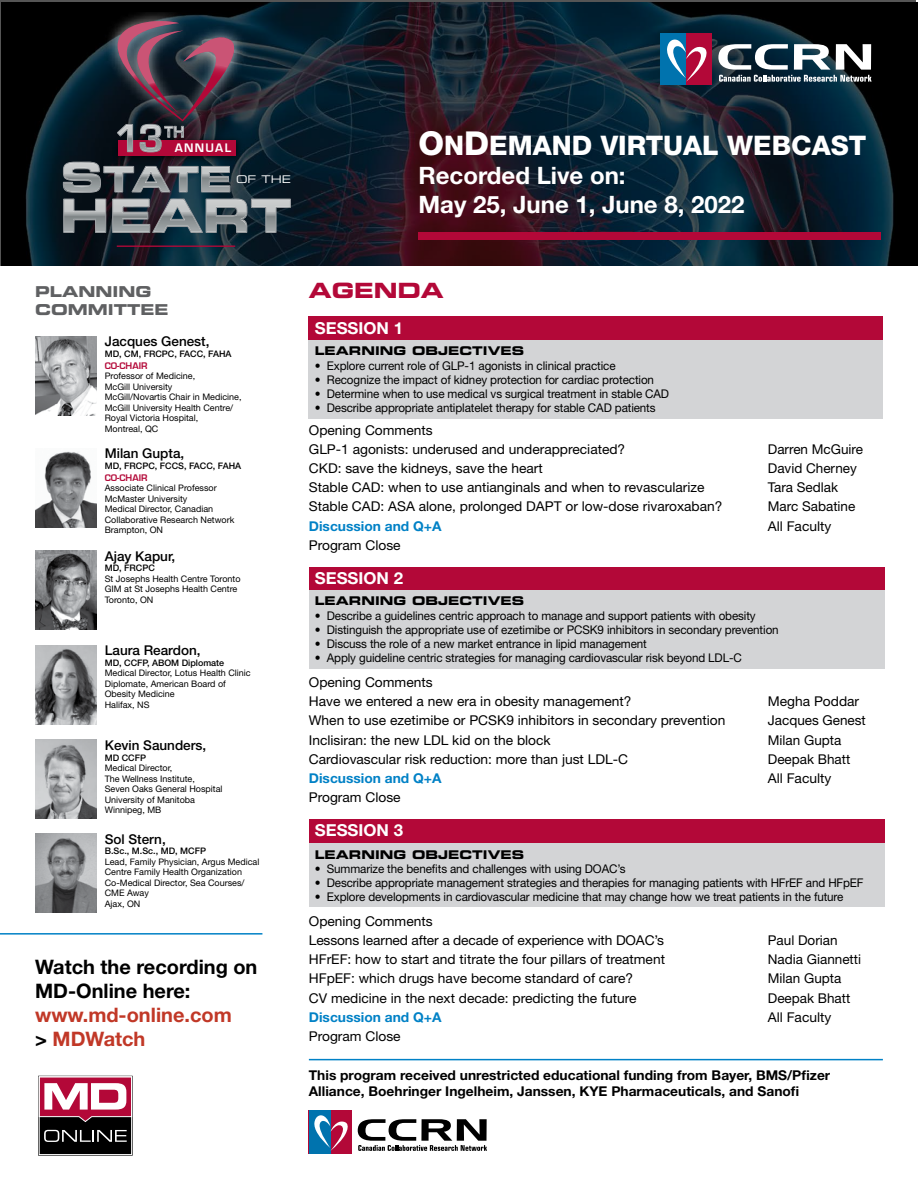
<style>
.page{position:relative;width:918px;height:1188px;background:#fff}
.page>*{position:absolute;margin:0;border:0;box-sizing:border-box;transform-origin:0 0}
.t1{font:800 27px "Helvetica Neue LT Std";color:#fff}
.t2{font:700 24px/28.8px "Helvetica Neue LT Std";color:#fff}
.t3{font:21px "Eurostile Bold Extended Two";color:#b30838}
.t4{font:700 19.95px/24px "Helvetica Neue LT Std";color:#000}
.t5{font:700 19.95px/24px "Helvetica Neue LT Std";color:#c13827}
.t6{font:700 16.5px "Helvetica Neue LT Std";color:#fff}
.t7{font:15px/18px "Eurostile Bold Extended Two";color:#5f6062}
.t8{font:13.5px/19.2px "Helvetica Neue LT Std";color:#000}
.t9{font:700 13.5px/16.2px "Helvetica Neue LT Std";color:#000}
.t10{font:500 13.5px "Helvetica Neue LT Std";color:#000}
.t11{font:700 13.5px "Helvetica Neue LT Std";color:#0081c6}
.t12{font:700 12.75px "Eurostile";letter-spacing:.1em;color:#fff}
.t13{font:12px "Helvetica Neue LT Std";letter-spacing:-.01em;color:#000}
.t14{font:12px "Eurostile Bold Extended Two";color:#000}
.t15{font:10.5px "Eurostile LT Std Ex 2";color:#fff}
.t16{font:700 9.9px "Eurostile";color:#b30838}
.t17{font:9px/10.5px "Helvetica Neue LT Std";color:#000}
.t18{font:500 9px "Helvetica Neue LT Std";color:#000}
.s1{font-size:33px}
.s2{color:#000}
</style>
<div class="page">
<svg style="left:0;top:0;width:916px;height:266px;background:#121b28"></svg>
<div style="left:418px;top:232px;width:463px;height:8px;background:#b30838"></div>
<img style="left:110px;top:153px;width:136px;height:8px">
<div style="left:118px;top:140px;width:118px;height:16px;background:#b30838"></div>
<img style="left:100px;top:13px;width:152px;height:126px">
<hr style="left:117px;top:246px;width:118px;height:1px;background:#b30838">
<svg style="left:63px;top:161px;width:228px;height:73px;background:#545f66"></svg>
<svg style="left:55px;top:15px;width:191px;height:138px;background:#332937"></svg>
<div style="left:661px;top:34px;width:51px;height:51px;background:#b30838"></div>
<div style="left:661px;top:34px;width:25px;height:51px;background:#0073ae"></div>
<svg style="left:667px;top:39px;width:40px;height:43px"></svg>
<svg style="left:718px;top:44px;width:154px;height:38px"></svg>
<img style="left:35px;top:451px;width:62px;height:77px">
<img style="left:35px;top:336px;width:62px;height:79px">
<div style="left:309px;top:1110px;width:43px;height:43px;background:#b30838"></div>
<div style="left:309px;top:1110px;width:21px;height:43px;background:#0073ae"></div>
<svg style="left:314px;top:1114px;width:34px;height:37px"></svg>
<svg style="left:358px;top:1119px;width:129px;height:32px"></svg>
<hr style="left:309px;top:1059px;width:574px;height:1px;background:#0081c6">
<hr style="left:0;top:933px;width:262px;height:2px;background:#0081c6">
<img style="left:35px;top:645px;width:62px;height:79px">
<img style="left:35px;top:834px;width:62px;height:79px">
<img style="left:35px;top:551px;width:61px;height:79px">
<div style="left:309px;top:568px;width:576px;height:22px;background:#b30838"></div>
<div style="left:309px;top:590px;width:576px;height:78px;background:#d3d4d6"></div>
<div style="left:309px;top:819px;width:576px;height:24px;background:#b30838"></div>
<div style="left:309px;top:843px;width:576px;height:64px;background:#d3d4d6"></div>
<div style="left:309px;top:317px;width:574px;height:23px;background:#b30838"></div>
<div style="left:309px;top:340px;width:574px;height:78px;background:#d3d4d6"></div>
<img style="left:35px;top:739px;width:62px;height:79px">
<svg style="left:38px;top:1076px;width:95px;height:80px"></svg>
<div style="left:39px;top:1076px;width:93px;height:79px;border:1px solid #fff"></div>
<p class="t12" style="left:175px;top:141px;width:58px">ANNUAL</p>
<p class="t15" style="left:236px;top:172px;width:56px">OF THE</p>
<h1 class="t1" style="left:418px;top:130px;width:449px"><span class="s1">O</span>N<span class="s1">D</span>EMAND VIRTUAL WEBCAST</h1>
<h2 class="t2" style="left:418px;top:161px;width:327px">Recorded Live on:<br>May 25, June 1, June 8, 2022</h2>
<p class="t7" style="left:35px;top:282px;width:135px">PLANNING<br>COMMITTEE</p>
<h3 class="t3" style="left:309px;top:275px;width:136px">AGENDA</h3>
<p class="t6" style="left:315px;top:318px;width:90px">SESSION 1</p>
<p class="t14" style="left:315px;top:343px;width:59px">LEARNING</p>
<p class="t14" style="left:412px;top:343px;width:47px">OBJECTI</p>
<p class="t14" style="left:488px;top:343px;width:38px">VES</p>
<p class="t13" style="left:315px;top:358px;width:302px">• Explore current role of GLP-1 agonists in clinical practice</p>
<p class="t13" style="left:315px;top:373px;width:341px">• Recognize the impact of kidney protection for cardiac protection</p>
<p class="t13" style="left:315px;top:387px;width:356px">• Determine when to use medical vs surgical treatment in stable CAD</p>
<p class="t13" style="left:315px;top:401px;width:342px">• Describe appropriate antiplatelet therapy for stable CAD patients</p>
<p class="t8" style="left:309px;top:420px;width:318px">Opening Comments<br>GLP-1 agonists: underused and underappreciated?</p>
<p class="t10" style="left:105px;top:333px;width:106px">Jacques Genest,</p>
<p class="t18" style="left:105px;top:348px;width:128px">MD, CM, FRCPC, FACC, FAHA</p>
<p class="t16" style="left:105px;top:360px;width:44px">CO-CHAIR</p>
<p class="t17" style="left:105px;top:371px;width:138px">Professor of Medicine,<br>McGill University<br>McGill/Novartis Chair in Medicine,<br>McGill University Health Centre/<br>Royal Victoria Hospital,<br>Montreal, QC</p>
<p class="t8" style="left:768px;top:439px;width:97px">Darren McGuire</p>
<p class="t10" style="left:105px;top:445px;width:81px">Milan Gupta,</p>
<p class="t18" style="left:105px;top:460px;width:138px">MD, FRCPC, FCCS, FACC, FAHA</p>
<p class="t16" style="left:105px;top:472px;width:44px">CO-CHAIR</p>
<p class="t17" style="left:105px;top:483px;width:131px">Associate Clinical Professor<br>McMaster University<br>Medical Director, Canadian<br>Collaborative Research Network<br>Brampton, ON</p>
<p class="t8" style="left:309px;top:458px;width:235px">CKD: save the kidneys, save the heart</p>
<p class="t8" style="left:768px;top:458px;width:91px">David Cherney</p>
<p class="t8" style="left:309px;top:478px;width:397px">Stable CAD: when to use antianginals and when to revascularize</p>
<p class="t8" style="left:768px;top:478px;width:72px">Tara Sedlak</p>
<p class="t8" style="left:309px;top:497px;width:415px">Stable CAD: ASA alone, prolonged DAPT or low-dose rivaroxaban?</p>
<p class="t8" style="left:768px;top:497px;width:89px">Marc Sabatine</p>
<p class="t11" style="left:309px;top:517px;width:134px">Discussion and Q+A</p>
<p class="t8" style="left:768px;top:516px;width:65px">All Faculty</p>
<p class="t8" style="left:309px;top:535px;width:93px">Program Close</p>
<p class="t10" style="left:105px;top:548px;width:72px">Ajay Kapur,</p>
<p class="t18" style="left:105px;top:563px;width:52px">MD, FRCPC</p>
<p class="t17" style="left:105px;top:573px;width:137px">St Josephs Health Centre Toronto<br>GIM at St Josephs Health Centre<br>Toronto, ON</p>
<p class="t6" style="left:315px;top:568px;width:90px">SESSION 2</p>
<p class="t14" style="left:315px;top:593px;width:59px">LEARNING</p>
<p class="t14" style="left:412px;top:593px;width:47px">OBJECTI</p>
<p class="t14" style="left:488px;top:593px;width:38px">VES</p>
<p class="t13" style="left:315px;top:608px;width:442px">• Describe a guidelines centric approach to manage and support patients with obesity</p>
<p class="t13" style="left:315px;top:622px;width:465px">• Distinguish the appropriate use of ezetimibe or PCSK9 inhibitors in secondary prevention</p>
<p class="t13" style="left:315px;top:637px;width:334px">• Discuss the role of a new market entrance in lipid management</p>
<p class="t13" style="left:315px;top:651px;width:429px">• Apply guideline centric strategies for managing cardiovascular risk beyond LDL-C</p>
<p class="t8" style="left:309px;top:672px;width:324px">Opening Comments<br>Have we entered a new era in obesity management?</p>
<p class="t10" style="left:105px;top:642px;width:97px">Laura Reardon,</p>
<p class="t18" style="left:105px;top:657px;width:121px">MD, CCFP, ABOM Diplomate</p>
<p class="t17" style="left:105px;top:668px;width:148px">Medical Director, Lotus Health Clinic<br>Diplomate, American Board of<br>Obesity Medicine<br>Halifax, NS</p>
<p class="t8" style="left:768px;top:692px;width:93px">Megha Poddar</p>
<p class="t10" style="left:105px;top:737px;width:103px">Kevin Saunders,</p>
<p class="t18" style="left:105px;top:752px;width:43px">MD CCFP</p>
<p class="t17" style="left:105px;top:762px;width:119px">Medical Director,<br>The Wellness Institute,<br>Seven Oaks General Hospital<br>University of Manitoba<br>Winnipeg, MB</p>
<p class="t10" style="left:105px;top:831px;width:63px">Sol Stern,</p>
<p class="t18" style="left:105px;top:846px;width:103px">B.Sc., M.Sc., MD, MCFP</p>
<p class="t17" style="left:105px;top:856px;width:156px">Lead, Family Physician, Argus Medical<br>Centre Family Health Organization<br>Co-Medical Director, Sea Courses/<br>CME Away<br>Ajax, ON</p>
<h3 class="t4" style="left:35px;top:955px;width:224px">Watch the recording on<br>MD-Online here:</h3>
<h3 class="t5" style="left:35px;top:1003px;width:198px">www.md-online.com <span class="s2">&gt;</span> MDWatch</h3>
<p class="t8" style="left:309px;top:711px;width:418px">When to use ezetimibe or PCSK9 inhibitors in secondary prevention</p>
<p class="t8" style="left:768px;top:711px;width:100px">Jacques Genest</p>
<p class="t8" style="left:309px;top:730px;width:243px">Inclisiran: the new LDL kid on the block</p>
<p class="t8" style="left:768px;top:730px;width:75px">Milan Gupta</p>
<p class="t8" style="left:309px;top:749px;width:321px">Cardiovascular risk reduction: more than just LDL-C</p>
<p class="t8" style="left:768px;top:749px;width:84px">Deepak Bhatt</p>
<p class="t11" style="left:309px;top:770px;width:134px">Discussion and Q+A</p>
<p class="t8" style="left:768px;top:768px;width:65px">All Faculty</p>
<p class="t8" style="left:309px;top:788px;width:93px">Program Close</p>
<p class="t6" style="left:315px;top:820px;width:90px">SESSION 3</p>
<p class="t14" style="left:315px;top:846px;width:59px">LEARNING</p>
<p class="t14" style="left:412px;top:846px;width:47px">OBJECTI</p>
<p class="t14" style="left:488px;top:846px;width:38px">VES</p>
<p class="t13" style="left:315px;top:861px;width:312px">• Summarize the benefits and challenges with using DOAC’s</p>
<p class="t13" style="left:315px;top:876px;width:550px">• Describe appropriate management strategies and therapies for managing patients with HFrEF and HFpEF</p>
<p class="t13" style="left:315px;top:890px;width:530px">• Explore developments in cardiovascular medicine that may change how we treat patients in the future</p>
<p class="t8" style="left:309px;top:911px;width:357px">Opening Comments<br>Lessons learned after a decade of experience with DOAC’s</p>
<p class="t8" style="left:768px;top:930px;width:71px">Paul Dorian</p>
<p class="t8" style="left:309px;top:950px;width:358px">HFrEF: how to start and titrate the four pillars of treatment</p>
<p class="t8" style="left:768px;top:950px;width:95px">Nadia Giannetti</p>
<p class="t8" style="left:309px;top:969px;width:326px">HFpEF: which drugs have become standard of care?</p>
<p class="t8" style="left:768px;top:969px;width:75px">Milan Gupta</p>
<p class="t8" style="left:309px;top:988px;width:329px">CV medicine in the next decade: predicting the future</p>
<p class="t8" style="left:768px;top:988px;width:84px">Deepak Bhatt</p>
<p class="t11" style="left:309px;top:1009px;width:134px">Discussion and Q+A</p>
<p class="t8" style="left:768px;top:1007px;width:65px">All Faculty</p>
<p class="t8" style="left:309px;top:1026px;width:93px">Program Close</p>
<p class="t9" style="left:309px;top:1067px;width:523px">This program received unrestricted educational funding from Bayer, BMS/Pfizer<br>Alliance, Boehringer Ingelheim, Janssen, KYE Pharmaceuticals, and Sanofi</p>
</div>
